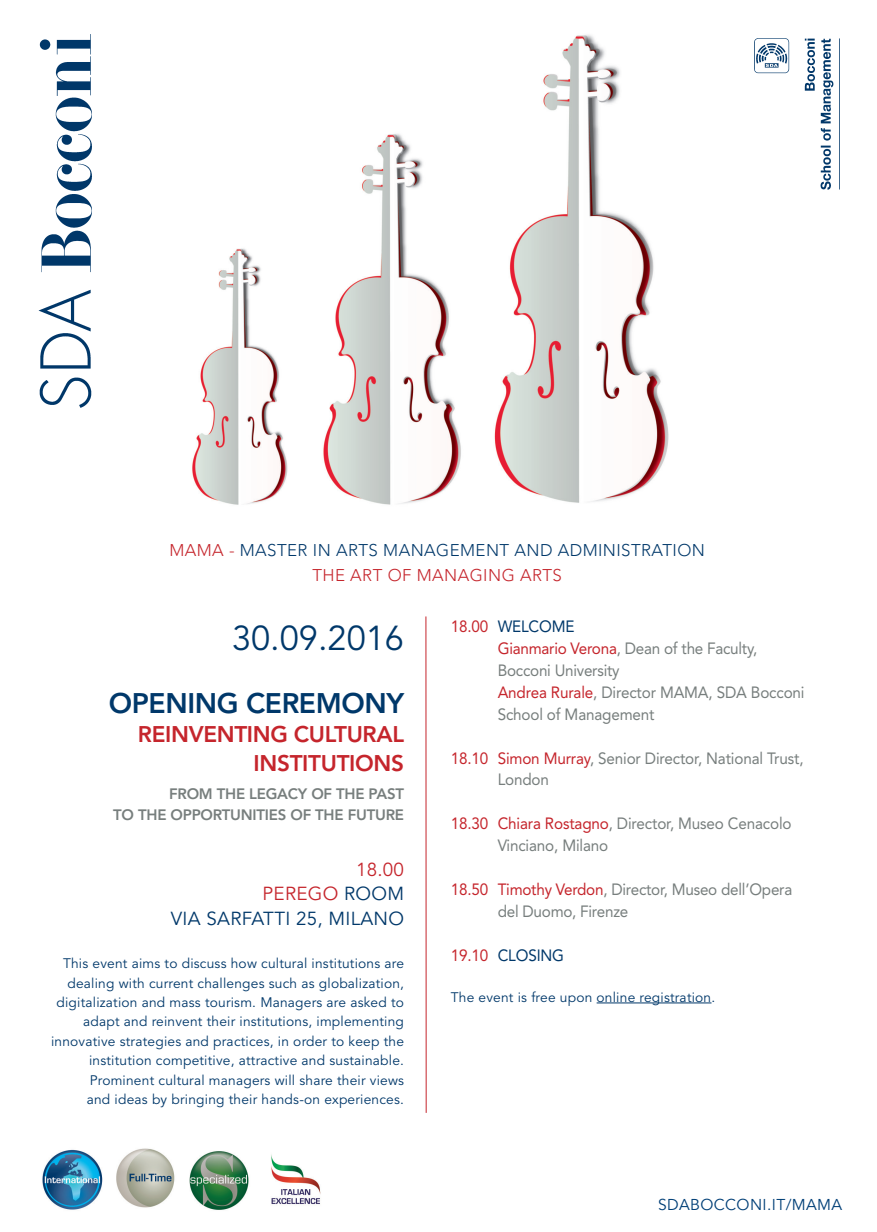
<style>
.page{position:relative;width:877px;height:1232px;background:#fff}
.page>*{position:absolute;margin:0;border:0;box-sizing:border-box;transform-origin:0 0}
.t1{font:34.38px "Avenir";color:#00386a}
.t2{font:800 28.12px "Avenir";letter-spacing:-.015em;color:#00386a}
.t3{font:800 22.5px/28.8px "Avenir";letter-spacing:-.015em;color:#c5252c;text-align:right}
.t4{font:18.75px/24.4px "Avenir";letter-spacing:.015em;color:#00386a;text-align:right}
.t5{font:300 16.88px/25px "Avenir";letter-spacing:.025em;color:#00386a;text-align:center}
.t6{font:16.25px/21.9px "Avenir";letter-spacing:-.01em;color:#777e7d;scale:.94 1}
.t7{font:16.25px "Avenir";letter-spacing:-.01em;color:#00386a;scale:.94 1}
.t8{font:15.62px "Avenir";letter-spacing:.025em;color:#013f77}
.t9{font:800 15px/20.6px "Avenir";letter-spacing:-.015em;color:#777e7d;text-align:right}
.t10{font:13.75px/19.4px "Avenir";letter-spacing:.015em;color:#00386a;text-align:right}
.s1{color:#c5252c}
.s2{color:#00386a}
</style>
<div class="page">
<img style="left:192px;top:35px;width:596px;height:470px">
<img style="left:38px;top:34px;width:54px;height:374px">
<img style="left:747px;top:39px;width:93px;height:173px">
<hr style="left:597px;top:1002px;width:114px;height:1px;background:#00386a">
<svg style="left:425px;top:616px;width:2px;height:497px"></svg>
<img style="left:42px;top:1148px;width:207px;height:62px">
<img style="left:271px;top:1154px;width:50px;height:51px">
<p class="t5" style="left:169px;top:537px;width:537px"><span class="s1">MAMA -</span> MASTER IN ARTS MANAGEMENT AND ADMINISTRATION<br><span class="s1">THE ART OF MANAGING ARTS</span></p>
<h1 class="t1" style="left:232px;top:618px;width:174px">30.09.2016</h1>
<h2 class="t2" style="left:109px;top:681px;width:297px">OPENING CEREMONY</h2>
<h3 class="t3" style="left:138px;top:719px;width:268px">REINVENTING CULTURAL<br>INSTITUTIONS</h3>
<p class="t9" style="left:113px;top:783px;width:292px">FROM THE LEGACY OF THE PAST<br>TO THE OPPORTUNITIES OF THE FUTURE</p>
<h3 class="t4" style="left:171px;top:857px;width:235px"><span class="s1">18.00<br>PEREGO</span> ROOM<br>VIA SARFATTI 25, MILANO</h3>
<p class="t10" style="left:51px;top:954px;width:354px">This event aims to discuss how cultural institutions are dealing with current challenges such as globalization, digitalization and mass tourism. Managers are asked to adapt and reinvent their institutions, implementing innovative strategies and practices, in order to keep the institution competitive, attractive and sustainable.<br>Prominent cultural managers will share their views<br>and ideas by bringing their hands-on experiences.</p>
<p class="t6" style="left:498px;top:615px;width:328px;text-indent:-47px"><span class="s1">18.00</span> <span class="s2">WELCOME<br></span><span class="s1">Gianmario Verona</span>, Dean of the Faculty,<br>Bocconi University<br><span class="s1">Andrea Rurale</span>, Director MAMA, SDA Bocconi<br>School of Management</p>
<p class="t6" style="left:498px;top:746px;width:327px;text-indent:-47px"><span class="s1">18.10 Simon Murray</span>, Senior Director, National Trust,<br>London</p>
<p class="t6" style="left:498px;top:812px;width:314px;text-indent:-47px"><span class="s1">18.30 Chiara Rostagno</span>, Director, Museo Cenacolo<br>Vinciano, Milano</p>
<p class="t6" style="left:498px;top:877px;width:315px;text-indent:-47px"><span class="s1">18.50 Timothy Verdon</span>, Director, Museo dell’Opera del Duomo, Firenze</p>
<p class="t7" style="left:451px;top:941px;width:122px"><span class="s1">19.10</span> CLOSING</p>
<p class="t10" style="left:451px;top:987px;width:266px">The event is free upon online registration.</p>
<p class="t8" style="left:658px;top:1194px;width:186px">SDABOCCONI.IT/MAMA</p>
</div>
